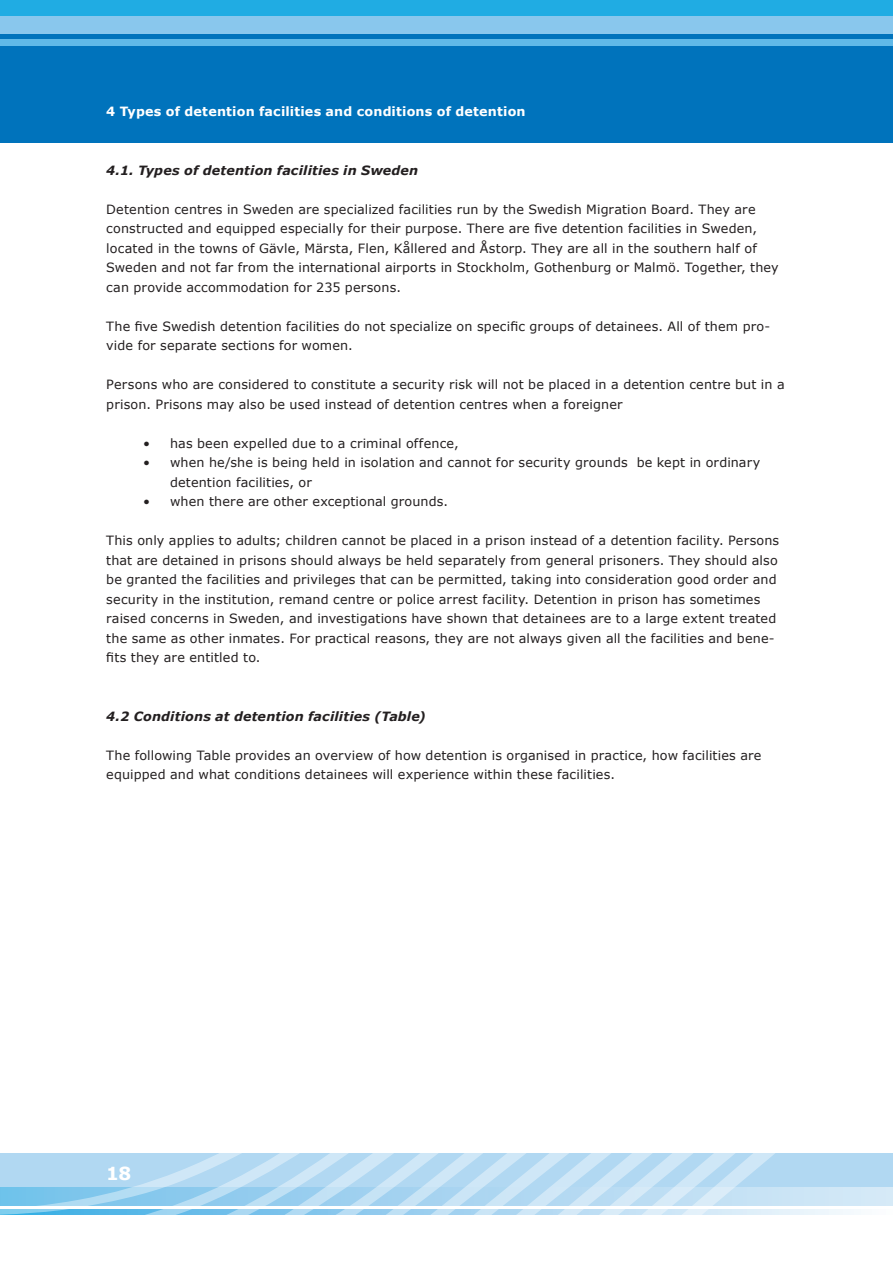
<style>
.page{position:relative;width:893px;height:1263px;background:#fff}
.page>*{position:absolute;margin:0;border:0;box-sizing:border-box;transform-origin:0 0}
.t1{font:700 18px "Verdana";color:#fff}
.t2{font:12.75px/19.5px "Verdana";letter-spacing:.01em;color:#231f20}
.t3{font:italic 700 12.75px "Verdana";letter-spacing:.01em;color:#231f20}
.t4{font:700 12.75px "Verdana";letter-spacing:.01em;color:#fff}
</style>
<div class="page">
<div style="left:0;top:1153px;width:893px;height:52px;background:#b1d8f2"></div>
<div style="left:0;top:1187px;width:893px;height:18px;background:#d2e8f7"></div>
<hr style="left:0;top:1210px;width:893px;height:4px;background:#f5fafd">
<svg style="left:0;top:1187px;width:18px;height:28px"></svg>
<svg style="left:18px;top:1187px;width:24px;height:28px"></svg>
<svg style="left:42px;top:1187px;width:25px;height:28px"></svg>
<svg style="left:67px;top:1153px;width:749px;height:62px"></svg>
<div style="left:0;top:0;width:893px;height:142px;background:#0073bc"></div>
<div style="left:0;top:0;width:893px;height:17px;background:#20ace3"></div>
<div style="left:0;top:17px;width:893px;height:17px;background:#89c7ed"></div>
<div style="left:0;top:39px;width:893px;height:7px;background:#60b9e8"></div>
<p class="t4" style="left:106px;top:102px;width:421px">4 Types of detention facilities and conditions of detention</p>
<p class="t3" style="left:106px;top:161px;width:314px">4.1. Types of detention facilities in Sweden</p>
<p class="t2" style="left:106px;top:199px;width:674px">Detention centres in Sweden are specialized facilities run by the Swedish Migration Board. They are constructed and equipped especially for their purpose. There are five detention facilities in Sweden, located in the towns of Gävle, Märsta, Flen, Kållered and Åstorp. They are all in the southern half of Sweden and not far from the international airports in Stockholm, Gothenburg or Malmö. Together, they can provide accommodation for 235 persons.</p>
<p class="t2" style="left:106px;top:316px;width:665px">The five Swedish detention facilities do not specialize on specific groups of detainees. All of them pro&shy;vide for separate sections for women.</p>
<p class="t2" style="left:106px;top:375px;width:680px">Persons who are considered to constitute a security risk will not be placed in a detention centre but in a prison. Prisons may also be used instead of detention centres when a foreigner</p>
<p class="t2" style="left:143px;top:433px;width:317px">• has been expelled due to a criminal offence,</p>
<p class="t2" style="left:170px;top:453px;width:592px;text-indent:-27px">• when he/she is being held in isolation and cannot for security grounds be kept in ordinary detention facilities, or</p>
<p class="t2" style="left:143px;top:492px;width:307px">• when there are other exceptional grounds.</p>
<p class="t2" style="left:106px;top:531px;width:674px">This only applies to adults; children cannot be placed in a prison instead of a detention facility. Persons that are detained in prisons should always be held separately from general prisoners. They should also be granted the facilities and privileges that can be permitted, taking into consideration good order and security in the institution, remand centre or police arrest facility. Detention in prison has sometimes raised concerns in Sweden, and investigations have shown that detainees are to a large extent treated the same as other inmates. For practical reasons, they are not always given all the facilities and bene&shy;fits they are entitled to.</p>
<p class="t3" style="left:106px;top:707px;width:321px">4.2 Conditions at detention facilities (Table)</p>
<p class="t2" style="left:106px;top:745px;width:657px">The following Table provides an overview of how detention is organised in practice, how facilities are equipped and what conditions detainees will experience within these facilities.</p>
<h1 class="t1" style="left:106px;top:1160px;width:27px">18</h1>
</div>
